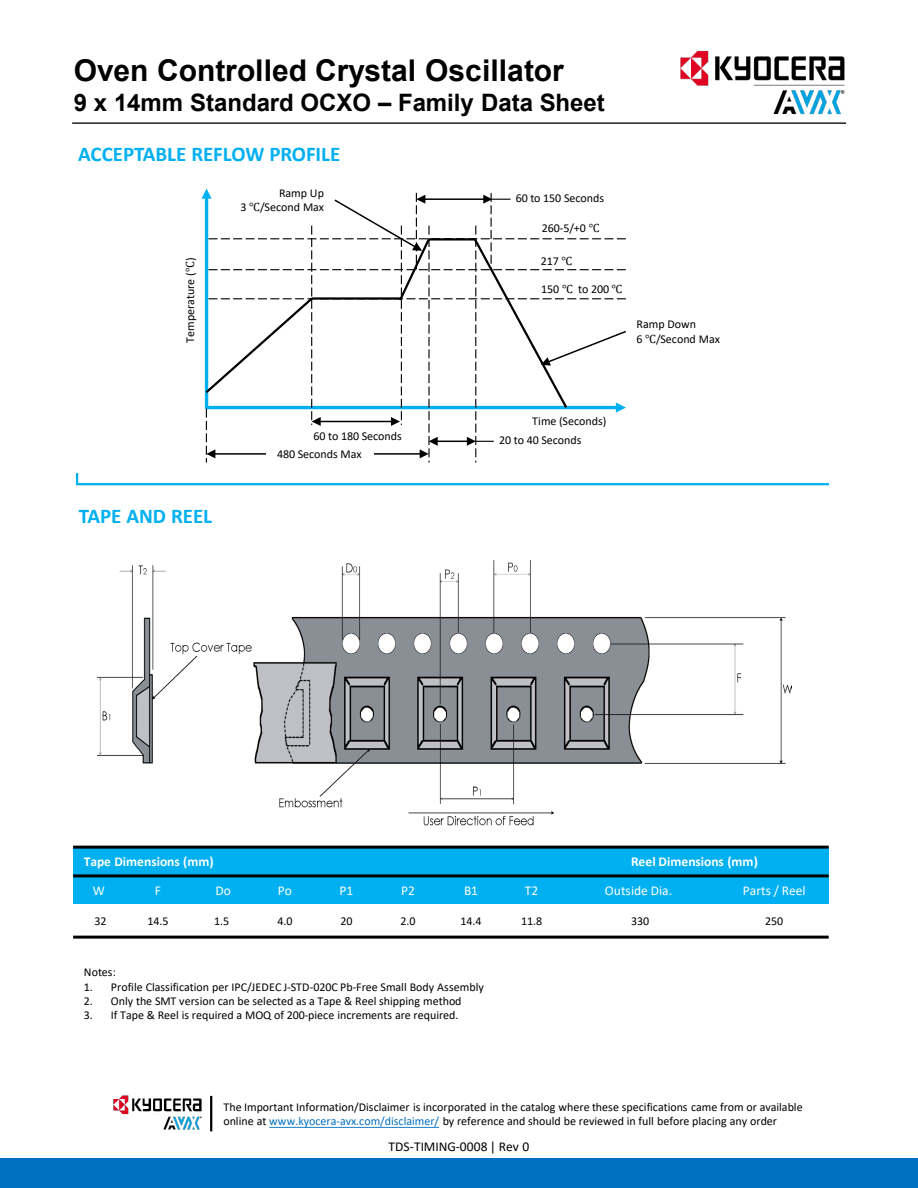
<style>
.page{position:relative;width:918px;height:1188px;background:#fff}
.page>*{position:absolute;margin:0;border:0;box-sizing:border-box;transform-origin:0 0}
.t1{font:700 30px "Arial";color:#000}
.t2{font:700 24px "Arial";letter-spacing:-.005em;color:#000}
.t3{font:700 21px "Calibri";letter-spacing:-.005em;color:#00b0f0}
.t4{font:700 13.5px "Calibri";color:#fff}
.t5{font:13.5px "Calibri";color:#fff}
.t6{font:13.5px "Calibri";color:#000}
.t7{font:12px/14.4px "Calibri";color:#000}
.s1{font-family:"Cambria Math"}
.s2{color:#0070c0}
</style>
<div class="page">
<hr style="left:72px;top:122px;width:774px;height:2px;background:#231f20">
<img style="left:113px;top:1095px;width:98px;height:37px">
<hr style="left:210px;top:1096px;width:2px;height:35px;background:#000">
<svg style="left:269px;top:1127px;width:170px;height:1px"></svg>
<div style="left:0;top:1159px;width:918px;height:29px;background:#0070c0"></div>
<img style="left:661px;top:50px;width:186px;height:74px">
<svg style="left:201px;top:189px;width:425px;height:274px"></svg>
<hr style="left:76px;top:483px;width:753px;height:2px;background:#00b0f0">
<svg style="left:76px;top:473px;width:2px;height:10px"></svg>
<div style="left:73px;top:847px;width:487px;height:29px;background:#00b0f0"></div>
<div style="left:560px;top:847px;width:269px;height:29px;background:#00b0f0"></div>
<div style="left:73px;top:876px;width:55px;height:29px;background:#00b0f0"></div>
<div style="left:128px;top:876px;width:60px;height:29px;background:#00b0f0"></div>
<div style="left:188px;top:876px;width:67px;height:29px;background:#00b0f0"></div>
<div style="left:255px;top:876px;width:60px;height:29px;background:#00b0f0"></div>
<div style="left:315px;top:876px;width:63px;height:29px;background:#00b0f0"></div>
<div style="left:378px;top:876px;width:61px;height:29px;background:#00b0f0"></div>
<div style="left:439px;top:876px;width:64px;height:29px;background:#00b0f0"></div>
<div style="left:503px;top:876px;width:57px;height:29px;background:#00b0f0"></div>
<div style="left:560px;top:876px;width:160px;height:29px;background:#00b0f0"></div>
<div style="left:720px;top:876px;width:109px;height:29px;background:#00b0f0"></div>
<hr style="left:73px;top:874px;width:756px;height:3px;background:#000">
<hr style="left:73px;top:846px;width:756px;height:3px;background:#000">
<hr style="left:73px;top:936px;width:756px;height:3px;background:#000">
<img style="left:98px;top:560px;width:694px;height:266px">
<p class="t1" style="left:74px;top:49px;width:492px">Oven Controlled Crystal Oscillator</p>
<p class="t2" style="left:74px;top:85px;width:532px">9 x 14mm Standard OCXO – Family Data Sheet</p>
<p class="t3" style="left:78px;top:139px;width:264px">ACCEPTABLE REFLOW PROFILE</p>
<p class="t7" style="left:183px;top:343px;width:86px;rotate:-90deg">Temperature (<span class="s1">℃</span>)</p>
<p class="t7" style="left:279px;top:185px;width:46px">Ramp Up</p>
<p class="t7" style="left:241px;top:200px;width:85px">3 <span class="s1">℃</span>/Second Max</p>
<p class="t3" style="left:79px;top:501px;width:135px">TAPE AND REEL</p>
<p class="t7" style="left:313px;top:428px;width:90px">60 to 180 Seconds</p>
<p class="t7" style="left:277px;top:446px;width:86px">480 Seconds Max</p>
<p class="t7" style="left:516px;top:191px;width:90px">60 to 150 Seconds</p>
<p class="t7" style="left:542px;top:220px;width:59px">260-5/+0 <span class="s1">℃</span></p>
<p class="t7" style="left:541px;top:254px;width:33px">217 <span class="s1">℃</span></p>
<p class="t7" style="left:541px;top:282px;width:83px">150 <span class="s1">℃</span> to 200 <span class="s1">℃</span></p>
<p class="t7" style="left:637px;top:316px;width:61px">Ramp Down</p>
<p class="t7" style="left:637px;top:331px;width:85px">6 <span class="s1">℃</span>/Second Max</p>
<p class="t7" style="left:532px;top:414px;width:76px">Time (Seconds)</p>
<p class="t7" style="left:499px;top:433px;width:84px">20 to 40 Seconds</p>
<p class="t4" style="left:84px;top:852px;width:131px">Tape Dimensions (mm)</p>
<p class="t4" style="left:631px;top:852px;width:128px">Reel Dimensions (mm)</p>
<p class="t5" style="left:93px;top:881px;width:14px">W</p>
<p class="t5" style="left:155px;top:881px;width:8px">F</p>
<p class="t5" style="left:215px;top:881px;width:17px">Do</p>
<p class="t5" style="left:278px;top:881px;width:16px">Po</p>
<p class="t5" style="left:339px;top:881px;width:15px">P1</p>
<p class="t5" style="left:401px;top:881px;width:15px">P2</p>
<p class="t5" style="left:464px;top:881px;width:16px">B1</p>
<p class="t5" style="left:525px;top:881px;width:15px">T2</p>
<p class="t5" style="left:605px;top:881px;width:69px">Outside Dia.</p>
<p class="t5" style="left:743px;top:881px;width:64px">Parts / Reel</p>
<p class="t7" style="left:94px;top:913px;width:14px">32</p>
<p class="t7" style="left:147px;top:913px;width:23px">14.5</p>
<p class="t7" style="left:214px;top:913px;width:17px">1.5</p>
<p class="t7" style="left:278px;top:913px;width:17px">4.0</p>
<p class="t7" style="left:340px;top:913px;width:14px">20</p>
<p class="t7" style="left:401px;top:913px;width:17px">2.0</p>
<p class="t7" style="left:460px;top:913px;width:23px">14.4</p>
<p class="t7" style="left:521px;top:913px;width:23px">11.8</p>
<p class="t7" style="left:631px;top:913px;width:20px">330</p>
<p class="t7" style="left:765px;top:913px;width:20px">250</p>
<p class="t7" style="left:84px;top:965px;width:34px">Notes:</p>
<p class="t7" style="left:84px;top:979px;width:401px">1. Profile Classification per IPC/JEDEC J-STD-020C Pb-Free Small Body Assembly</p>
<p class="t7" style="left:84px;top:993px;width:379px">2. Only the SMT version can be selected as a Tape &amp; Reel shipping method</p>
<p class="t7" style="left:84px;top:1008px;width:376px">3. If Tape &amp; Reel is required a MOQ of 200-piece increments are required.</p>
<p class="t7" style="left:223px;top:1100px;width:581px">The Important Information/Disclaimer is incorporated in the catalog where these specifications came from or available online at <span class="s2">www.kyocera-avx.com/disclaimer/</span> by reference and should be reviewed in full before placing any order</p>
<p class="t6" style="left:389px;top:1137px;width:142px">TDS-TIMING-0008 | Rev 0</p>
</div>
